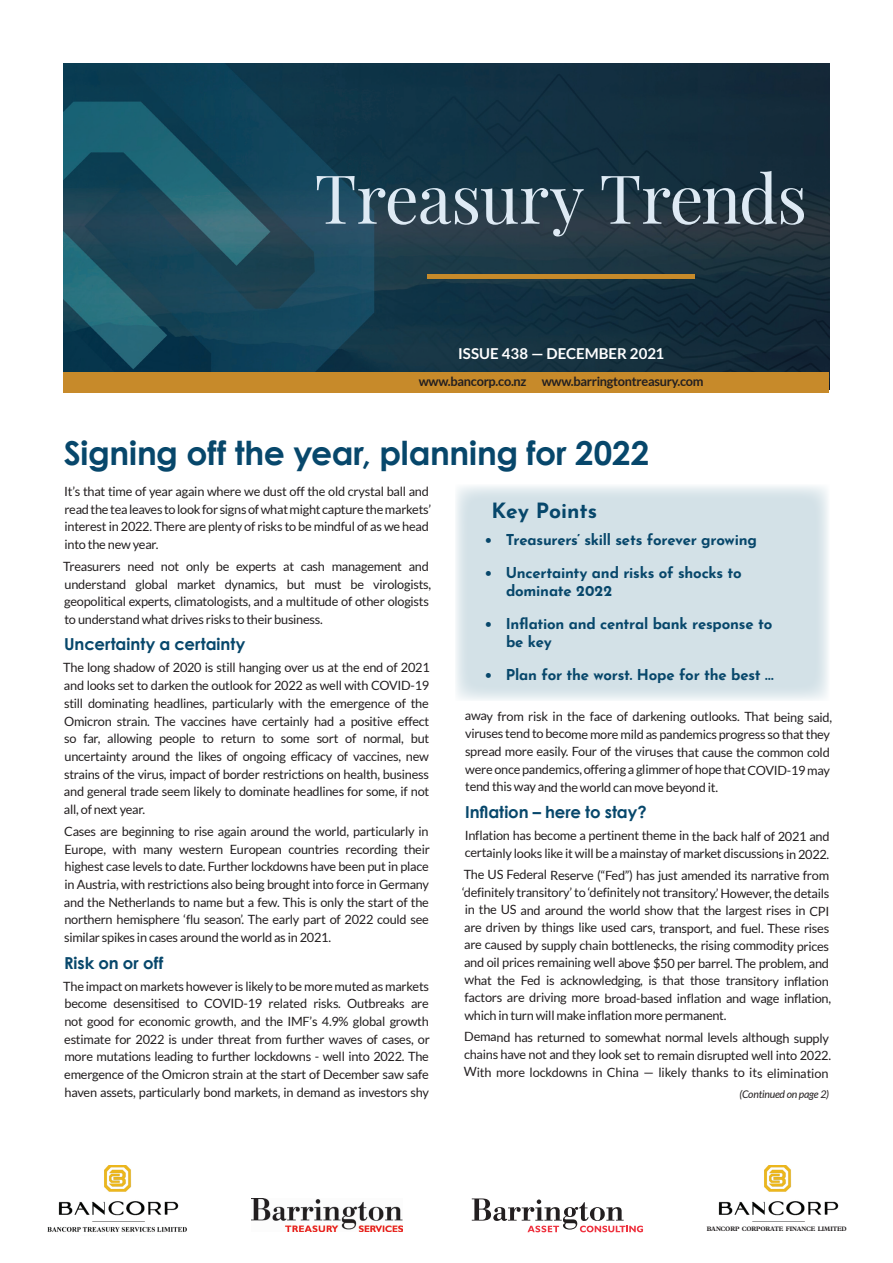
<style>
.page{position:relative;width:893px;height:1263px;background:#fff}
.page>*{position:absolute;margin:0;border:0;box-sizing:border-box;transform-origin:0 0}
.t1{font:67.5px "Playfair Display";letter-spacing:-.015em;color:#deeaf4}
.t2{font:700 33px "Century Gothic";letter-spacing:-.005em;color:#07476b}
.t3{font:700 21px "Josefin Sans";color:#07476b}
.t4{font:700 16.5px "Century Gothic";letter-spacing:-.005em;color:#07476b}
.t5{font:700 15px/18px "Josefin Sans";letter-spacing:-.015em;color:#07476b}
.t6{font:700 15px "Lato";letter-spacing:.005em;color:#fff}
.t7{font:12.75px/17.7px "Lato";letter-spacing:-.025em;color:#231f20}
.t8{font:700 12.75px "Lato";letter-spacing:-.02em;color:#231f20}
.t9{font:italic 10.5px "Lato";letter-spacing:-.02em;color:#231f20}
.t10{font:700 6.45px "Plantin Std";letter-spacing:-.01em;color:#231f20;scale:.93 1}
</style>
<div class="page">
<img style="left:47px;top:1165px;width:140px;height:67px">
<img style="left:252px;top:1198px;width:150px;height:34px">
<svg style="left:472px;top:1198px;width:171px;height:34px"></svg>
<img style="left:718px;top:1165px;width:121px;height:57px">
<img style="left:64px;top:64px;width:765px;height:308px">
<div style="left:64px;top:372px;width:765px;height:21px;background:#c78a2a"></div>
<hr style="left:427px;top:275px;width:268px;height:4px;background:#c78a2a">
<div style="left:455px;top:485px;width:374px;height:216px;background:#d3e1e7"></div>
<h1 class="t1" style="left:315px;top:146px;width:494px">Treasury Trends</h1>
<p class="t6" style="left:458px;top:345px;width:208px">issue 438 — DECEMBER 2021</p>
<p class="t8" style="left:419px;top:374px;width:286px">www.bancorp.co.nz www.barringtontreasury.com</p>
<h2 class="t2" style="left:64px;top:428px;width:587px">Signing off the year, planning for 2022</h2>
<h3 class="t3" style="left:492px;top:492px;width:107px">Key Points</h3>
<p class="t5" style="left:485px;top:528px;width:274px">• Treasurers’ skill sets forever growing</p>
<p class="t5" style="left:506px;top:561px;width:237px;text-indent:-21px">• Uncertainty and risks of shocks to dominate 2022</p>
<p class="t5" style="left:506px;top:612px;width:268px;text-indent:-21px">• Inflation and central bank response to be key</p>
<p class="t5" style="left:485px;top:663px;width:291px">• Plan for the worst. Hope for the best ...</p>
<p class="t7" style="left:64px;top:482px;width:368px">It’s that time of year again where we dust off the old crystal ball and read the tea leaves to look for signs of what might capture the markets’ interest in 2022. There are plenty of risks to be mindful of as we head into the new year.</p>
<p class="t7" style="left:63px;top:557px;width:369px">Treasurers need not only be experts at cash management and understand global market dynamics, but must be virologists, geopolitical experts, climatologists, and a multitude of other ologists to understand what drives risks to their business.</p>
<p class="t4" style="left:64px;top:632px;width:183px">Uncertainty a certainty</p>
<p class="t7" style="left:63px;top:659px;width:368px;text-align:justify">The long shadow of 2020 is still hanging over us at the end of 2021 and looks set to darken the outlook for 2022 as well with COVID-19 still dominating headlines, particularly with the emergence of the Omicron strain. The vaccines have certainly had a positive effect so far, allowing people to return to some sort of normal, but uncertainty around the likes of ongoing efficacy of vaccines, new strains of the virus, impact of border restrictions on health, business and general trade seem likely to dominate headlines for some, if not all, of next year.</p>
<p class="t7" style="left:64px;top:822px;width:367px;text-align:justify">Cases are beginning to rise again around the world, particularly in Europe, with many western European countries recording their highest case levels to date. Further lockdowns have been put in place in Austria, with restrictions also being brought into force in Germany and the Netherlands to name but a few. This is only the start of the northern hemisphere ‘flu season’. The early part of 2022 could see similar spikes in cases around the world as in 2021.</p>
<p class="t4" style="left:64px;top:950px;width:101px">Risk on or off</p>
<p class="t7" style="left:63px;top:977px;width:368px;text-align:justify">The impact on markets however is likely to be more muted as markets become desensitised to COVID-19 related risks. Outbreaks are not good for economic growth, and the IMF’s 4.9% global growth estimate for 2022 is under threat from further waves of cases, or more mutations leading to further lockdowns - well into 2022. The emergence of the Omicron strain at the start of December saw safe haven assets, particularly bond markets, in demand as investors shy</p>
<p class="t7" style="left:465px;top:707px;width:369px">away from risk in the face of darkening outlooks. That being said, viruses tend to become more mild as pandemics progress so that they spread more easily. Four of the viruses that cause the common cold were once pandemics, offering a glimmer of hope that COVID-19 may tend this way and the world can move beyond it.</p>
<p class="t4" style="left:465px;top:799px;width:183px">Inflation – here to stay?</p>
<p class="t7" style="left:465px;top:827px;width:366px">Inflation has become a pertinent theme in the back half of 2021 and certainly looks like it will be a mainstay of market discussions in 2022.</p>
<p class="t7" style="left:462px;top:866px;width:371px">The US Federal Reserve (“Fed”) has just amended its narrative from ‘definitely transitory’ to ‘definitely not transitory.’ However, the details in the US and around the world show that the largest rises in CPI are driven by things like used cars, transport, and fuel. These rises are caused by supply chain bottlenecks, the rising commodity prices and oil prices remaining well above $50 per barrel. The problem, and what the Fed is acknowledging, is that those transitory inflation factors are driving more broad-based inflation and wage inflation, which in turn will make inflation more permanent.</p>
<p class="t7" style="left:464px;top:1028px;width:369px">Demand has returned to somewhat normal levels although supply chains have not and they look set to remain disrupted well into 2022.<br>With more lockdowns in China — likely thanks to its elimination</p>
<p class="t9" style="left:739px;top:1088px;width:91px">(Continued on page 2)</p>
<p class="t10" style="left:707px;top:1225px;width:152px">BANCORP CORPORATE FINANCE LIMITED</p>
</div>
